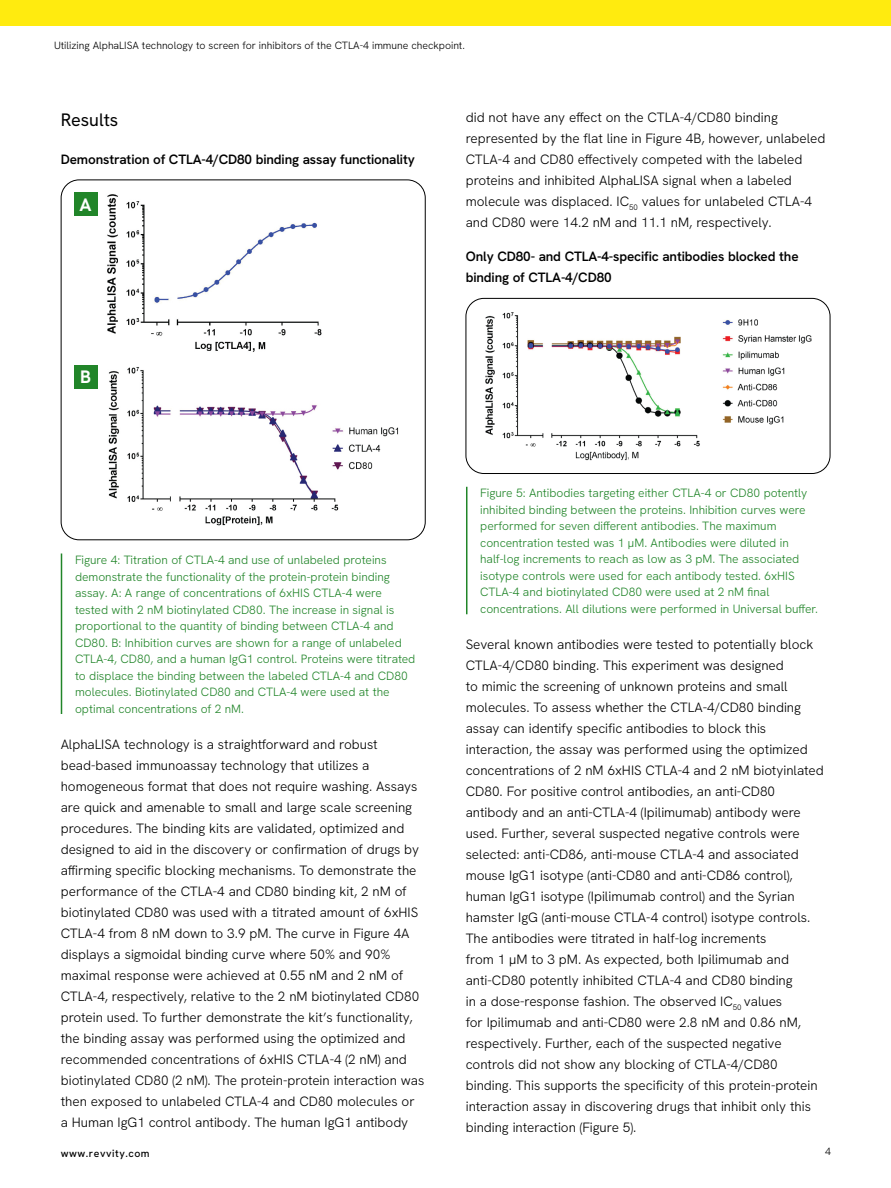
<style>
.page{position:relative;width:891px;height:1188px;background:#fff}
.page>*{position:absolute;margin:0;border:0;box-sizing:border-box;transform-origin:0 0}
.Sub_Head{font:18px "Hanken Grotesk";color:#000}
.t1{font:700 18px "Hanken Grotesk";color:#fff}
.Body_Copy{font:300 13.5px/21px "Hanken Grotesk";color:#000}
.Paragraph_Title{font:600 13.5px/21px "Hanken Grotesk";letter-spacing:-.01em;color:#000}
.Captions{font:300 12px/16.5px "Hanken Grotesk";color:#218529}
.t2{font:300 10.5px "Hanken Grotesk";color:#000}
.t3{font:500 10.5px "Hanken Grotesk";letter-spacing:.05em;color:#000}
</style>
<div class="page">
<div style="left:0;top:0;width:891px;height:26px;background:#ffeb0f"></div>
<div style="left:61px;top:180px;width:364px;height:360px;border:1px solid #000;border-radius:18px"></div>
<img style="left:107px;top:194px;width:215px;height:158px">
<hr style="left:61px;top:554px;width:1px;height:160px;background:#218529">
<div style="left:74px;top:192px;width:24px;height:24px;background:#218529"></div>
<img style="left:108px;top:367px;width:291px;height:159px">
<div style="left:74px;top:365px;width:24px;height:24px;background:#218529"></div>
<img style="left:485px;top:312px;width:327px;height:149px">
<div style="left:466px;top:298px;width:364px;height:176px;border:1px solid #000;border-radius:18px"></div>
<hr style="left:466px;top:487px;width:1px;height:127px;background:#218529">
<p class="t2" style="left:54px;top:39px;width:413px">Utilizing AlphaLISA technology to screen for inhibitors of the CTLA-4 immune checkpoint.</p>
<p class="Sub_Head" style="left:61px;top:108px;width:59px">Results</p>
<p class="Paragraph_Title" style="left:61px;top:148px;width:356px">Demonstration of CTLA-4/CD80 binding assay functionality</p>
<p class="t1" style="left:80px;top:193px;width:14px">A</p>
<p class="t1" style="left:80px;top:365px;width:12px">B</p>
<p class="Captions" style="left:75px;top:551px;width:342px">Figure 4: Titration of CTLA-4 and use of unlabeled proteins demonstrate the functionality of the protein-protein binding assay. A: A range of concentrations of 6xHIS CTLA-4 were tested with 2 nM biotinylated CD80. The increase in signal is proportional to the quantity of binding between CTLA-4 and CD80. B: Inhibition curves are shown for a range of unlabeled CTLA-4, CD80, and a human IgG1 control. Proteins were titrated to displace the binding between the labeled CTLA-4 and CD80 molecules. Biotinylated CD80 and CTLA-4 were used at the optimal concentrations of 2 nM.</p>
<p class="Body_Copy" style="left:61px;top:733px;width:365px">AlphaLISA technology is a straightforward and robust bead-based immunoassay technology that utilizes a homogeneous format that does not require washing. Assays are quick and amenable to small and large scale screening procedures. The binding kits are validated, optimized and designed to aid in the discovery or confirmation of drugs by affirming specific blocking mechanisms. To demonstrate the performance of the CTLA-4 and CD80 binding kit, 2 nM of biotinylated CD80 was used with a titrated amount of 6xHIS CTLA-4 from 8 nM down to 3.9 pM. The curve in Figure 4A displays a sigmoidal binding curve where 50% and 90% maximal response were achieved at 0.55 nM and 2 nM of CTLA-4, respectively, relative to the 2 nM biotinylated CD80 protein used. To further demonstrate the kit’s functionality, the binding assay was performed using the optimized and recommended concentrations of 6xHIS CTLA-4 (2 nM) and biotinylated CD80 (2 nM). The protein-protein interaction was then exposed to unlabeled CTLA-4 and CD80 molecules or a Human IgG1 control antibody. The human IgG1 antibody</p>
<p class="Body_Copy" style="left:466px;top:106px;width:361px">did not have any effect on the CTLA-4/CD80 binding represented by the flat line in Figure 4B, however, unlabeled CTLA-4 and CD80 effectively competed with the labeled proteins and inhibited AlphaLISA signal when a labeled molecule was displaced. IC<sub>50</sub> values for unlabeled CTLA-4 and CD80 were 14.2 nM and 11.1 nM, respectively.</p>
<p class="Paragraph_Title" style="left:466px;top:246px;width:334px">Only CD80- and CTLA-4-specific antibodies blocked the binding of CTLA-4/CD80</p>
<p class="Captions" style="left:480px;top:485px;width:339px">Figure 5: Antibodies targeting either CTLA-4 or CD80 potently inhibited binding between the proteins. Inhibition curves were performed for seven different antibodies. The maximum concentration tested was 1 µM. Antibodies were diluted in half-log increments to reach as low as 3 pM. The associated isotype controls were used for each antibody tested. 6xHIS CTLA-4 and biotinylated CD80 were used at 2 nM final concentrations. All dilutions were performed in Universal buffer.</p>
<p class="Body_Copy" style="left:466px;top:633px;width:360px">Several known antibodies were tested to potentially block CTLA-4/CD80 binding. This experiment was designed<br>to mimic the screening of unknown proteins and small molecules. To assess whether the CTLA-4/CD80 binding assay can identify specific antibodies to block this interaction, the assay was performed using the optimized concentrations of 2 nM 6xHIS CTLA-4 and 2 nM biotyinlated CD80. For positive control antibodies, an anti-CD80 antibody and an anti-CTLA-4 (Ipilimumab) antibody were used. Further, several suspected negative controls were selected: anti-CD86, anti-mouse CTLA-4 and associated mouse IgG1 isotype (anti-CD80 and anti-CD86 control), human IgG1 isotype (Ipilimumab control) and the Syrian hamster IgG (anti-mouse CTLA-4 control) isotype controls.<br>The antibodies were titrated in half-log increments<br>from 1 µM to 3 pM. As expected, both Ipilimumab and anti-CD80 potently inhibited CTLA-4 and CD80 binding<br>in a dose-response fashion. The observed IC<sub>50</sub> values<br>for Ipilimumab and anti-CD80 were 2.8 nM and 0.86 nM, respectively. Further, each of the suspected negative controls did not show any blocking of CTLA-4/CD80 binding. This supports the specificity of this protein-protein interaction assay in discovering drugs that inhibit only this binding interaction (Figure 5).</p>
<p class="t3" style="left:61px;top:1147px;width:90px">www.revvity.com</p>
<p class="t2" style="left:825px;top:1145px;width:7px">4</p>
</div>
